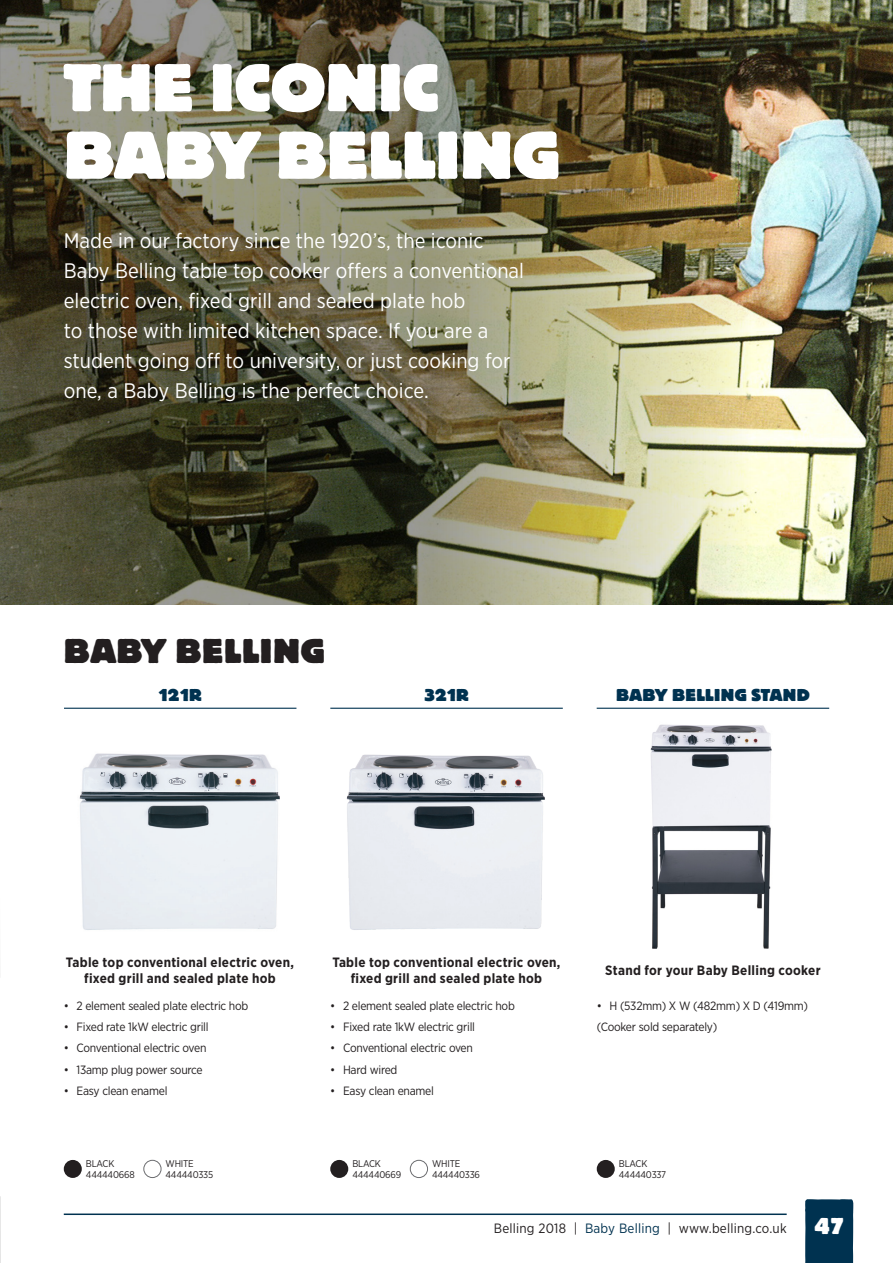
<style>
.page{position:relative;width:893px;height:1263px;background:#fff}
.page>*{position:absolute;margin:0;border:0;box-sizing:border-box;transform-origin:0 0}
.t1{font:800 70.5px/67.5px "Bloc";color:#fff}
.INTRO_Small{font:800 36px "Bloc";letter-spacing:.02em;color:#231f20}
.INTRO_CENTRED{font:21px/30px "Gotham Narrow";color:#fff}
.Model_Sizes{font:800 18px "Bloc";letter-spacing:.02em;color:#003250}
.t2{font:700 13.5px/15.6px "Gotham Narrow";letter-spacing:.02em;color:#231f20;text-align:center}
.FOOTER_Text{font:13.5px "Gotham Narrow";letter-spacing:.015em;color:#231f20}
.t3{font:12px "Gotham Narrow";letter-spacing:-.02em;color:#231f20}
.t4{font:9.75px/10.5px "Gotham Narrow";letter-spacing:-.02em;color:#231f20}
.s1{color:#003250}
.s2{font-family:"Bloc";font-weight:800;font-size:24px;color:#fff}
</style>
<div class="page">
<img style="left:650px;top:724px;width:122px;height:225px">
<hr style="left:64px;top:708px;width:232px;height:1px;background:#003250">
<hr style="left:330px;top:708px;width:233px;height:1px;background:#003250">
<hr style="left:597px;top:708px;width:232px;height:1px;background:#003250">
<img style="left:346px;top:754px;width:199px;height:176px">
<img style="left:79px;top:753px;width:201px;height:177px">
<div style="left:64px;top:1160px;width:18px;height:18px;background:#231f20;border-radius:50%"></div>
<div style="left:143px;top:1160px;width:18px;height:18px;border:1px solid #6c6d70;border-radius:50%"></div>
<div style="left:330px;top:1160px;width:18px;height:18px;background:#231f20;border-radius:50%"></div>
<div style="left:410px;top:1160px;width:18px;height:18px;border:1px solid #6c6d70;border-radius:50%"></div>
<div style="left:597px;top:1160px;width:18px;height:18px;background:#231f20;border-radius:50%"></div>
<img style="left:0;top:0;width:893px;height:605px">
<div style="left:805px;top:1199px;width:48px;height:64px;background:#003250"></div>
<hr style="left:64px;top:1213px;width:723px;height:2px;background:#003250">
<p class="t1" style="left:64px;top:55px;width:498px">THE ICONIC<br>BABY BELLING</p>
<p class="INTRO_CENTRED" style="left:64px;top:225px;width:462px">Made in our factory since the 1920’s, the iconic Baby Belling table top cooker offers a conventional electric oven, fixed grill and sealed plate hob<br>to those with limited kitchen space. If you are a student going off to university, or just cooking for one, a Baby Belling is the perfect choice.</p>
<p class="INTRO_Small" style="left:64px;top:631px;width:263px">BABY BELLING</p>
<p class="Model_Sizes" style="left:159px;top:686px;width:44px">121R</p>
<p class="Model_Sizes" style="left:424px;top:686px;width:46px">321R</p>
<p class="Model_Sizes" style="left:616px;top:686px;width:195px">BABY BELLING STAND</p>
<p class="t2" style="left:66px;top:955px;width:230px">Table top conventional electric oven, fixed grill and sealed plate hob</p>
<p class="t2" style="left:332px;top:955px;width:230px">Table top conventional electric oven, fixed grill and sealed plate hob</p>
<p class="t2" style="left:605px;top:962px;width:217px">Stand for your Baby Belling cooker</p>
<p class="t3" style="left:64px;top:998px;width:186px">• 2 element sealed plate electric hob</p>
<p class="t3" style="left:64px;top:1019px;width:146px">• Fixed rate 1kW electric grill</p>
<p class="t3" style="left:64px;top:1041px;width:144px">• Conventional electric oven</p>
<p class="t3" style="left:64px;top:1062px;width:140px">• 13amp plug power source</p>
<p class="t3" style="left:64px;top:1083px;width:105px">• Easy clean enamel</p>
<p class="t3" style="left:330px;top:998px;width:186px">• 2 element sealed plate electric hob</p>
<p class="t3" style="left:330px;top:1019px;width:146px">• Fixed rate 1kW electric grill</p>
<p class="t3" style="left:330px;top:1041px;width:144px">• Conventional electric oven</p>
<p class="t3" style="left:330px;top:1062px;width:69px">• Hard wired</p>
<p class="t3" style="left:330px;top:1083px;width:105px">• Easy clean enamel</p>
<p class="t3" style="left:597px;top:998px;width:213px">• H (532mm) X W (482mm) X D (419mm)</p>
<p class="t3" style="left:597px;top:1019px;width:122px">(Cooker sold separately)</p>
<p class="t4" style="left:86px;top:1158px;width:50px">BLACK<br>444440668</p>
<p class="t4" style="left:166px;top:1158px;width:49px">WHITE<br>444440335</p>
<p class="t4" style="left:352px;top:1158px;width:50px">BLACK<br>444440669</p>
<p class="t4" style="left:432px;top:1158px;width:50px">WHITE<br>444440336</p>
<p class="t4" style="left:619px;top:1158px;width:49px">BLACK<br>444440337</p>
<p class="FOOTER_Text" style="left:494px;top:1220px;width:351px">Belling 2018 | <span class="s1">Baby Belling</span> | www.belling.co.uk <span class="s2">47</span></p>
</div>
